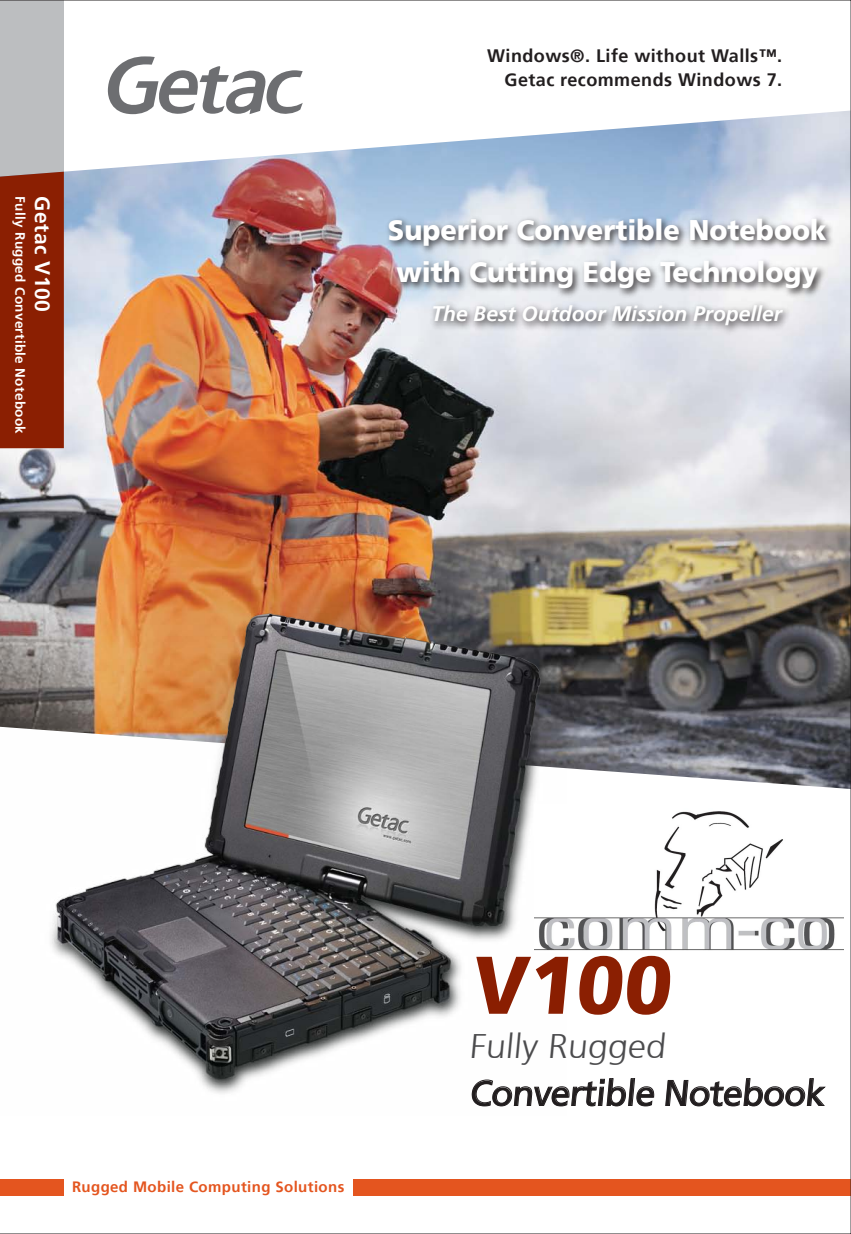
<style>
.page{position:relative;width:851px;height:1234px;background:#fff}
.page>*{position:absolute;margin:0;border:0;box-sizing:border-box;transform-origin:0 0}
.t1{font:900 81.6px "Frutiger 75";color:#8b1f02;scale:.96 1}
.t2{font:35.85px "Frutiger 55 Roman";color:#221e1f}
.t3{font:300 34.05px "Frutiger 45";color:#4c4c4e;scale:1.06 1}
.t4{font:900 28.35px/42px "Frutiger 75";color:#fff;scale:.95 1}
.t5{font:italic 700 21px "Frutiger 66";color:#fff}
.t6{font:700 21px "Frutiger 65";letter-spacing:.025em;color:#fff}
.t7{font:700 18px/24px "Frutiger 65";letter-spacing:.025em;color:#221e1f;text-align:right}
.t8{font:700 15px "Frutiger 65";letter-spacing:.025em;color:#e4551f}
.t9{font:700 13.5px "Frutiger 65";letter-spacing:.025em;color:#fff}
</style>
<div class="page">
<img style="left:0;top:0;width:850px;height:1196px">
<img style="left:534px;top:804px;width:308px;height:148px">
<p class="t9" style="left:28px;top:196px;width:239px;rotate:90deg">Fully Rugged Convertible Notebook</p>
<p class="t6" style="left:55px;top:196px;width:117px;rotate:90deg">Getac V100</p>
<p class="t7" style="left:487px;top:44px;width:296px">Windows®. Life without Walls™.<br>Getac recommends Windows 7.</p>
<p class="t4" style="left:388px;top:209px;width:463px">Superior Convertible Notebook with Cutting Edge Technology</p>
<p class="t5" style="left:431px;top:302px;width:352px">The Best Outdoor Mission Propeller</p>
<p class="t8" style="left:72px;top:1177px;width:274px">Rugged Mobile Computing Solutions</p>
<h1 class="t1" style="left:470px;top:935px;width:219px">V100</h1>
<p class="t3" style="left:469px;top:1027px;width:190px">Fully Rugged</p>
<p class="t2" style="left:469px;top:1071px;width:361px">Convertible Notebook</p>
</div>
